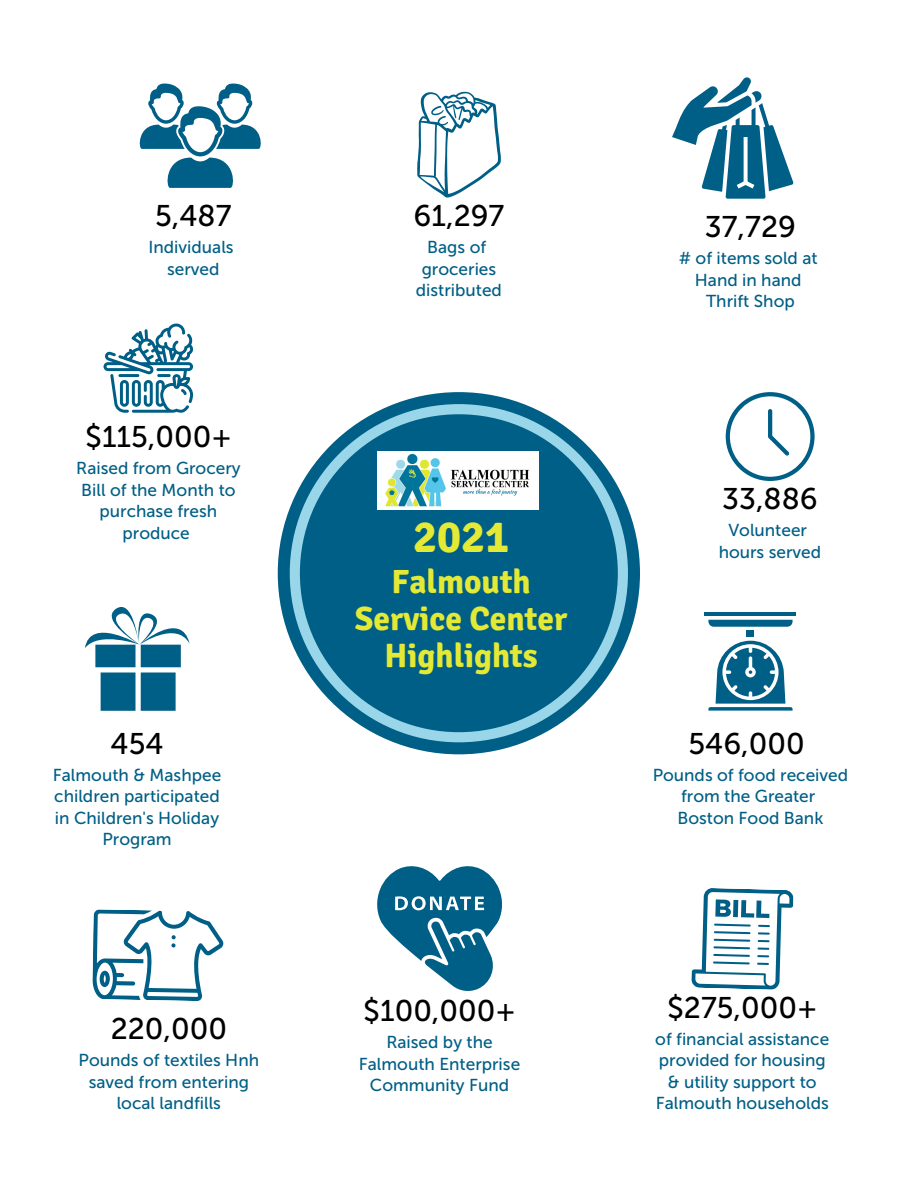
<style>
.page{position:relative;width:918px;height:1188px;background:#fff}
.page>*{position:absolute;margin:0;border:0;box-sizing:border-box;transform-origin:0 0}
.t1{font:700 45.3px "Signika";color:#e3e935}
.t2{font:700 33.45px "Signika";color:#e3e935}
.t3{font:29.85px "Museo Sans 500";color:#000}
.t4{font:17.25px/21.3px "Museo Sans 500";color:#005f86;text-align:center}
</style>
<div class="page">
<svg style="left:139px;top:83px;width:122px;height:105px"></svg>
<svg style="left:726px;top:392px;width:89px;height:89px"></svg>
<svg style="left:691px;top:888px;width:103px;height:102px"></svg>
<svg style="left:92px;top:909px;width:132px;height:92px"></svg>
<svg style="left:377px;top:866px;width:125px;height:125px"></svg>
<svg style="left:672px;top:77px;width:121px;height:122px"></svg>
<svg style="left:104px;top:323px;width:89px;height:90px"></svg>
<svg style="left:85px;top:607px;width:105px;height:104px"></svg>
<div style="left:278px;top:392px;width:362px;height:362px;background:#005f86;border-radius:50%"></div>
<svg style="left:290px;top:404px;width:338px;height:338px"></svg>
<div style="left:747px;top:630px;width:7px;height:7px;background:#005f86"></div>
<hr style="left:705px;top:613px;width:91px;height:3px;background:#005f86">
<svg style="left:708px;top:620px;width:85px;height:7px"></svg>
<svg style="left:708px;top:641px;width:85px;height:70px"></svg>
<svg style="left:417px;top:92px;width:84px;height:106px"></svg>
<img style="left:377px;top:451px;width:161px;height:59px">
<p class="t3" style="left:155px;top:198px;width:78px">5,487</p>
<p class="t4" style="left:149px;top:237px;width:87px">Individuals</p>
<p class="t4" style="left:167px;top:258px;width:54px">served</p>
<p class="t3" style="left:85px;top:419px;width:148px">$115,000+</p>
<p class="t4" style="left:76px;top:458px;width:166px">Raised from Grocery<br>Bill of the Month to purchase fresh produce</p>
<p class="t3" style="left:111px;top:726px;width:54px">454</p>
<p class="t4" style="left:53px;top:764px;width:170px">Falmouth &amp; Mashpee children participated in Children's Holiday<br>Program</p>
<p class="t3" style="left:111px;top:1011px;width:118px">220,000</p>
<p class="t4" style="left:79px;top:1050px;width:182px">Pounds of textiles Hnh saved from entering local landfills</p>
<p class="t3" style="left:414px;top:198px;width:92px">61,297</p>
<p class="t4" style="left:427px;top:237px;width:60px">Bags of</p>
<p class="t4" style="left:416px;top:258px;width:88px">groceries distributed</p>
<p class="t1" style="left:413px;top:510px;width:97px">2021</p>
<p class="t2" style="left:391px;top:561px;width:141px">Falmouth</p>
<p class="t2" style="left:355px;top:598px;width:214px">Service Center</p>
<p class="t2" style="left:385px;top:636px;width:155px">Highlights</p>
<p class="t3" style="left:363px;top:993px;width:154px">$100,000+</p>
<p class="t4" style="left:359px;top:1032px;width:163px">Raised by the<br>Falmouth Enterprise<br>Community Fund</p>
<p class="t3" style="left:705px;top:209px;width:92px">37,729</p>
<p class="t4" style="left:679px;top:248px;width:140px"># of items sold at</p>
<p class="t4" style="left:695px;top:269px;width:108px">Hand in hand</p>
<p class="t4" style="left:706px;top:290px;width:90px">Thrift Shop</p>
<p class="t3" style="left:722px;top:481px;width:97px">33,886</p>
<p class="t4" style="left:728px;top:520px;width:80px">Volunteer</p>
<p class="t4" style="left:719px;top:541px;width:104px">hours served</p>
<p class="t3" style="left:689px;top:726px;width:118px">546,000</p>
<p class="t4" style="left:653px;top:764px;width:197px">Pounds of food received from the Greater</p>
<p class="t4" style="left:677px;top:807px;width:147px">Boston Food Bank</p>
<p class="t3" style="left:667px;top:990px;width:152px">$275,000+</p>
<p class="t4" style="left:655px;top:1029px;width:176px">of financial assistance provided for housing &amp; utility support to<br>Falmouth households</p>
</div>
